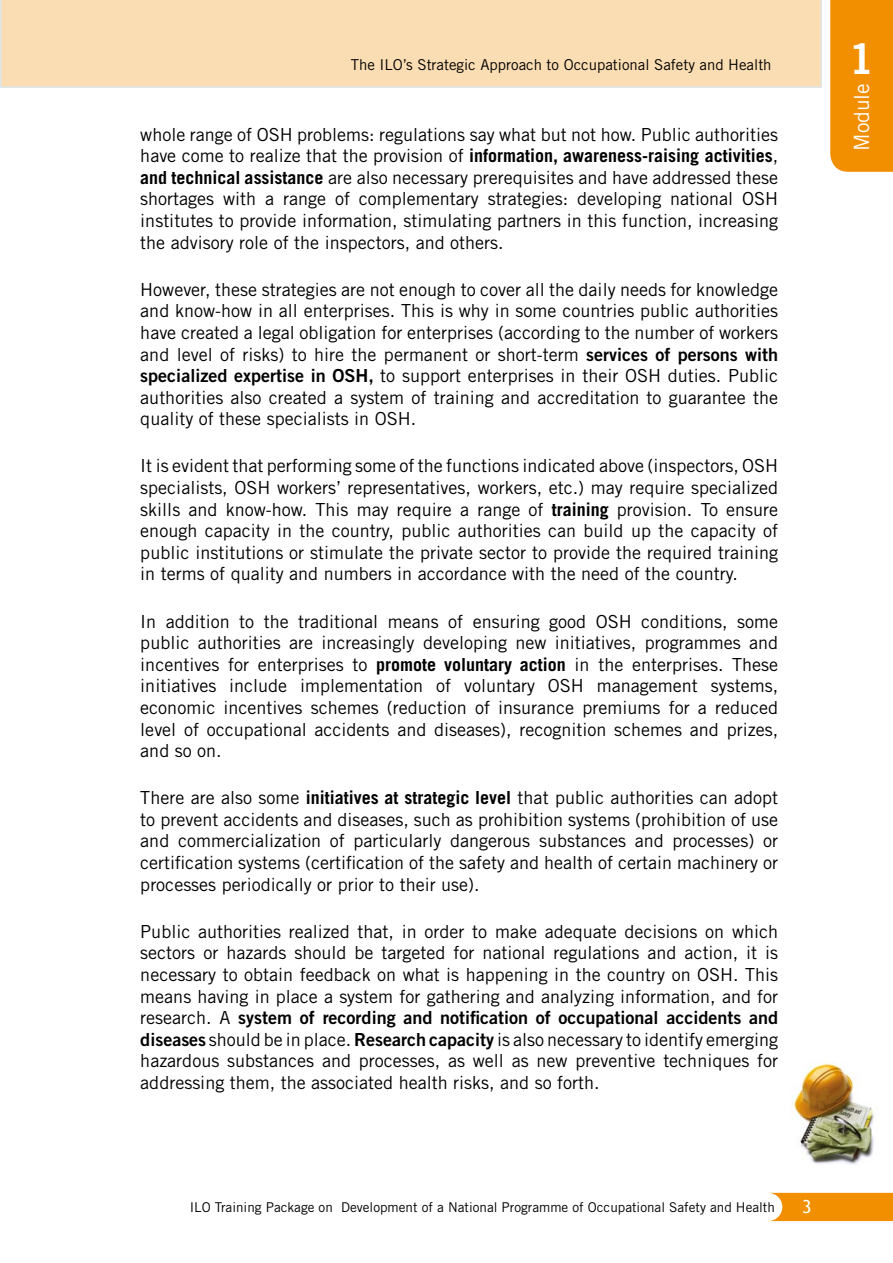
<style>
.page{position:relative;width:893px;height:1263px;background:#fff}
.page>*{position:absolute;margin:0;border:0;box-sizing:border-box;transform-origin:0 0}
.t1{font:42px "Trade Gothic LT Std Bd 2";color:#fff}
.t2{font:21px "Trade Gothic LT Std";color:#fff}
.t3{font:18px/21.6px "Trade Gothic LT Std";color:#000;text-align:justify}
.t4{font:18px "Trade Gothic LT Std Bd 2";color:#000}
.t5{font:18px "Trebuchet MS";color:#fff}
.t6{font:15px "Trade Gothic LT Std";color:#000}
.t7{font:13.5px "Trade Gothic LT Std";color:#000}
.s1{font-weight:700}
.s2{font-family:"Trade Gothic LT Std Bd 2"}
.s3{font-family:"Trade Gothic LT Std"}
</style>
<div class="page">
<div style="left:0;top:0;width:822px;height:88px;background:#fbddb3"></div>
<div style="left:830px;top:0;width:63px;height:172px;background:#f18f00"></div>
<svg style="left:770px;top:1193px;width:123px;height:28px;background:#f29713"></svg>
<img style="left:793px;top:1061px;width:81px;height:104px">
<p class="t6" style="left:351px;top:56px;width:422px">The ILO’s Strategic Approach to Occupational Safety and Health</p>
<p class="t3" style="left:140px;top:123px;width:639px">whole range of OSH problems: regulations say what but not how. Public authorities have come to realize that the provision of <span class="s1">information, awareness-raising activities</span>, <span class="s1">and technical assistance</span> are also necessary prerequisites and have addressed these shortages with a range of complementary strategies: developing national OSH institutes to provide information, stimulating partners in this function, increasing the advisory role of the inspectors, and others.</p>
<p class="t3" style="left:140px;top:278px;width:639px">However, these strategies are not enough to cover all the daily needs for knowledge and know-how in all enterprises. This is why in some countries public authorities have created a legal obligation for enterprises (according to the number of workers and level of risks) to hire the permanent or short-term <span class="s2">services of persons with specialized expertise in OSH,</span> to support enterprises in their OSH duties. Public authorities also created a system of training and accreditation to guarantee the quality of these specialists in OSH.</p>
<p class="t3" style="left:140px;top:455px;width:639px">It is evident that performing some of the functions indicated above (inspectors, OSH specialists, OSH workers’ representatives, workers, etc.) may require specialized skills and know-how. This may require a range of <span class="s1">training</span> provision. To ensure enough capacity in the country, public authorities can build up the capacity of public institutions or stimulate the private sector to provide the required training in terms of quality and numbers in accordance with the need of the country.</p>
<p class="t3" style="left:140px;top:610px;width:639px">In addition to the traditional means of ensuring good OSH conditions, some public authorities are increasingly developing new initiatives, programmes and incentives for enterprises to <span class="s1">promote voluntary action</span> in the enterprises. These initiatives include implementation of voluntary OSH management systems, economic incentives schemes (reduction of insurance premiums for a reduced level of occupational accidents and diseases), recognition schemes and prizes, and so on.</p>
<p class="t3" style="left:140px;top:787px;width:639px">There are also some <span class="s1">initiatives at strategic level</span> that public authorities can adopt to prevent accidents and diseases, such as prohibition systems (prohibition of use and commercialization of particularly dangerous substances and processes) or certification systems (certification of the safety and health of certain machinery or processes periodically or prior to their use).</p>
<p class="t3" style="left:140px;top:920px;width:639px">Public authorities realized that, in order to make adequate decisions on which sectors or hazards should be targeted for national regulations and action, it is necessary to obtain feedback on what is happening in the country on OSH. This means having in place a system for gathering and analyzing information, and for</p>
<p class="t4" style="left:140px;top:1006px;width:639px"><span class="s3">research. A</span> system of recording and notification of occupational accidents and</p>
<p class="t3" style="left:140px;top:1028px;width:639px"><span class="s2">diseases</span> should be in place. <span class="s2">Research capacity</span> is also necessary to identify emerging hazardous substances and processes, as well as new preventive techniques for addressing them, the associated health risks, and so forth.</p>
<p class="t7" style="left:190px;top:1199px;width:587px">ILO Training Package on Development of a National Programme of Occupational Safety and Health</p>
<p class="t5" style="left:802px;top:1196px;width:11px">3</p>
<h1 class="t1" style="left:848px;top:33px;width:27px">1</h1>
<p class="t2" style="left:849px;top:151px;width:69px;rotate:-90deg">Module</p>
</div>
